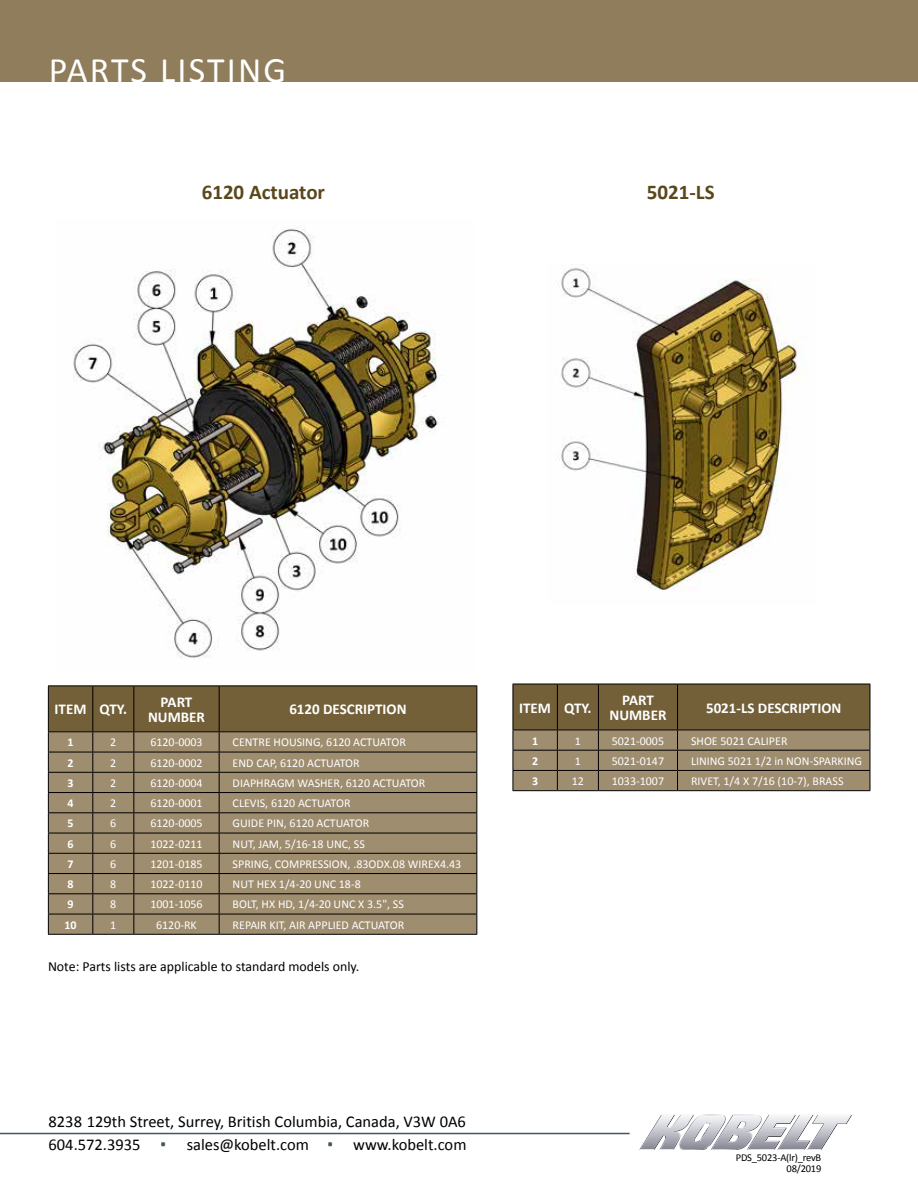
<style>
.page{position:relative;width:918px;height:1188px;background:#fff}
.page>*{position:absolute;margin:0;border:0;box-sizing:border-box;transform-origin:0 0}
.t1{font:36px "Calibri";letter-spacing:.06em;color:#fff}
.t2{font:700 21px "Calibri";color:#5a481c}
.t3{font:16.5px/23px "Calibri";color:#000}
.t4{font:700 15px/15px "Calibri";color:#fff;text-align:center}
.t5{font:13.8px "Calibri";color:#000}
.t6{font:12px "Calibri";color:#fff}
.t7{font:700 12px "Calibri";color:#fff}
.t8{font:10.5px/10.5px "Calibri";letter-spacing:-.02em;color:#000;text-align:right}
.s1{font-family:"Whitney HTF";color:#455560}
</style>
<div class="page">
<hr style="left:0;top:1133px;width:630px;height:1px;background:#455560">
<svg style="left:639px;top:1115px;width:213px;height:35px"></svg>
<div style="left:0;top:0;width:918px;height:82px;background:#8f7d5c"></div>
<hr style="left:48px;top:685px;width:45px;height:1px;background:#000">
<hr style="left:93px;top:685px;width:41px;height:1px;background:#000">
<hr style="left:134px;top:685px;width:85px;height:1px;background:#000">
<hr style="left:219px;top:685px;width:258px;height:1px;background:#000">
<svg style="left:48px;top:686px;width:429px;height:248px;background:#8b7b5e"></svg>
<hr style="left:48px;top:934px;width:45px;height:1px;background:#000">
<hr style="left:93px;top:934px;width:41px;height:1px;background:#000">
<hr style="left:134px;top:934px;width:85px;height:1px;background:#000">
<hr style="left:219px;top:934px;width:258px;height:1px;background:#000">
<img style="left:73px;top:227px;width:368px;height:431px">
<svg style="left:513px;top:684px;width:358px;height:107px;background:#857353"></svg>
<hr style="left:513px;top:790px;width:44px;height:1px;background:#000">
<hr style="left:557px;top:790px;width:41px;height:1px;background:#000">
<hr style="left:598px;top:790px;width:80px;height:1px;background:#000">
<hr style="left:678px;top:790px;width:192px;height:1px;background:#000">
<img style="left:559px;top:268px;width:246px;height:322px">
<h1 class="t1" style="left:49px;top:45px;width:239px">PARTS LISTING</h1>
<h2 class="t2" style="left:202px;top:177px;width:125px">6120 Actuator</h2>
<h2 class="t2" style="left:647px;top:177px;width:69px">5021-LS</h2>
<p class="t4" style="left:55px;top:701px;width:74px">ITEM QTY.</p>
<p class="t4" style="left:148px;top:694px;width:58px">PART<br>NUMBER</p>
<p class="t4" style="left:289px;top:701px;width:119px">6120 DESCRIPTION</p>
<p class="t7" style="left:68px;top:734px;width:8px">1</p>
<p class="t6" style="left:110px;top:734px;width:8px">2</p>
<p class="t6" style="left:150px;top:734px;width:54px">6120-0003</p>
<p class="t6" style="left:233px;top:734px;width:175px">CENTRE HOUSING, 6120 ACTUATOR</p>
<p class="t7" style="left:68px;top:754px;width:8px">2</p>
<p class="t6" style="left:110px;top:754px;width:8px">2</p>
<p class="t6" style="left:150px;top:754px;width:54px">6120-0002</p>
<p class="t6" style="left:233px;top:754px;width:129px">END CAP, 6120 ACTUATOR</p>
<p class="t7" style="left:68px;top:774px;width:8px">3</p>
<p class="t6" style="left:110px;top:775px;width:8px">2</p>
<p class="t6" style="left:150px;top:775px;width:54px">6120-0004</p>
<p class="t6" style="left:233px;top:775px;width:194px">DIAPHRAGM WASHER, 6120 ACTUATOR</p>
<p class="t7" style="left:68px;top:795px;width:8px">4</p>
<p class="t6" style="left:110px;top:795px;width:8px">2</p>
<p class="t6" style="left:150px;top:795px;width:54px">6120-0001</p>
<p class="t6" style="left:233px;top:795px;width:119px">CLEVIS, 6120 ACTUATOR</p>
<p class="t7" style="left:68px;top:815px;width:8px">5</p>
<p class="t6" style="left:110px;top:815px;width:8px">6</p>
<p class="t6" style="left:150px;top:815px;width:54px">6120-0005</p>
<p class="t6" style="left:233px;top:815px;width:138px">GUIDE PIN, 6120 ACTUATOR</p>
<p class="t7" style="left:68px;top:835px;width:8px">6</p>
<p class="t6" style="left:110px;top:835px;width:8px">6</p>
<p class="t6" style="left:150px;top:835px;width:54px">1022-0211</p>
<p class="t6" style="left:233px;top:835px;width:134px">NUT, JAM, 5/16-18 UNC, SS</p>
<p class="t7" style="left:68px;top:855px;width:8px">7</p>
<p class="t6" style="left:110px;top:856px;width:8px">6</p>
<p class="t6" style="left:150px;top:856px;width:54px">1201-0185</p>
<p class="t6" style="left:233px;top:856px;width:230px">SPRING, COMPRESSION, .83ODX.08 WIREX4.43</p>
<p class="t7" style="left:68px;top:876px;width:8px">8</p>
<p class="t6" style="left:110px;top:876px;width:8px">8</p>
<p class="t6" style="left:150px;top:876px;width:54px">1022-0110</p>
<p class="t6" style="left:233px;top:876px;width:130px">NUT HEX 1/4-20 UNC 18-8</p>
<p class="t7" style="left:68px;top:896px;width:8px">9</p>
<p class="t6" style="left:110px;top:896px;width:8px">8</p>
<p class="t6" style="left:150px;top:896px;width:54px">1001-1056</p>
<p class="t6" style="left:233px;top:896px;width:173px">BOLT, HX HD, 1/4-20 UNC X 3.5", SS</p>
<p class="t7" style="left:64px;top:916px;width:14px">10</p>
<p class="t6" style="left:110px;top:916px;width:8px">1</p>
<p class="t6" style="left:156px;top:916px;width:42px">6120-RK</p>
<p class="t6" style="left:233px;top:916px;width:173px">REPAIR KIT, AIR APPLIED ACTUATOR</p>
<p class="t5" style="left:48px;top:956px;width:313px">Note: Parts lists are applicable to standard models only.</p>
<p class="t4" style="left:519px;top:700px;width:74px">ITEM QTY.</p>
<p class="t4" style="left:610px;top:692px;width:58px">PART<br>NUMBER</p>
<p class="t4" style="left:706px;top:700px;width:137px">5021-LS DESCRIPTION</p>
<p class="t7" style="left:532px;top:732px;width:8px">1</p>
<p class="t6" style="left:575px;top:732px;width:8px">1</p>
<p class="t6" style="left:612px;top:732px;width:54px">5021-0005</p>
<p class="t6" style="left:691px;top:732px;width:98px">SHOE 5021 CALIPER</p>
<p class="t7" style="left:532px;top:752px;width:8px">2</p>
<p class="t6" style="left:575px;top:752px;width:8px">1</p>
<p class="t6" style="left:612px;top:752px;width:54px">5021-0147</p>
<p class="t6" style="left:691px;top:752px;width:173px">LINING 5021 1/2 in NON-SPARKING</p>
<p class="t7" style="left:532px;top:773px;width:8px">3</p>
<p class="t6" style="left:572px;top:773px;width:14px">12</p>
<p class="t6" style="left:612px;top:773px;width:54px">1033-1007</p>
<p class="t6" style="left:691px;top:773px;width:154px">RIVET, 1/4 X 7/16 (10-7), BRASS</p>
<h3 class="t3" style="left:49px;top:1110px;width:419px">8238 129th Street, Surrey, British Columbia, Canada, V3W 0A6<br>604.572.3935 <span class="s1">•</span> sales@kobelt.com <span class="s1">•</span> www.kobelt.com</h3>
<p class="t8" style="left:736px;top:1152px;width:87px">PDS_5023-A(lr)_revB<br>08/2019</p>
</div>
